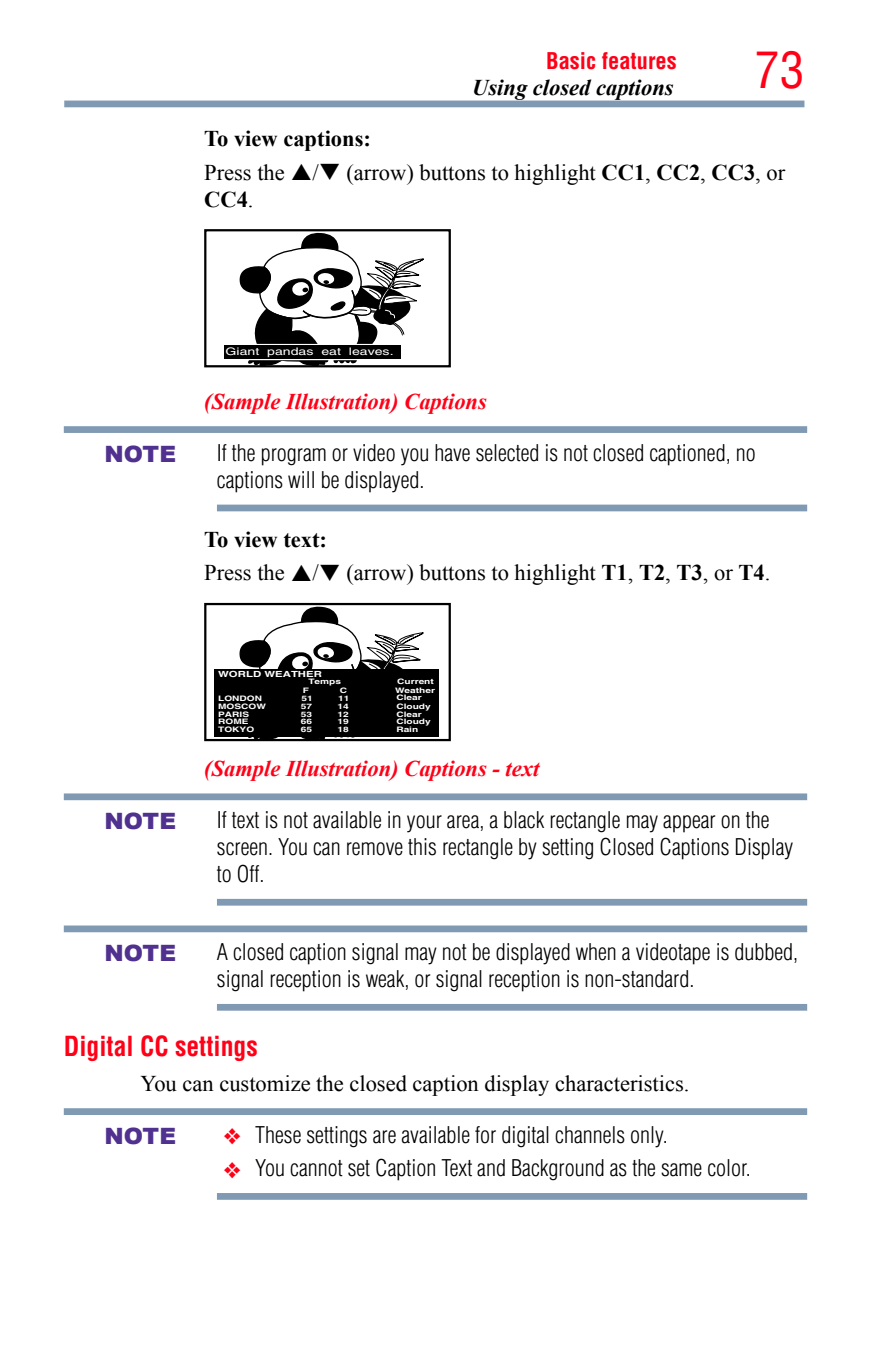
<style>
.page{position:relative;width:871px;height:1357px;background:#fff}
.page>*{position:absolute;margin:0;border:0;box-sizing:border-box;transform-origin:0 0}
.t1{font:condensed 49.5px "Helvetica";color:#ff0017}
.t2{font:700 condensed 27px "Helvetica LT Std";color:#ff0017;scale:.95 1}
.t3{font:300 condensed 22.5px/27px "Helvetica LT Std";color:#000}
.t4{font:22.5px/33.3px "Times New Roman";color:#000}
.t5{font:italic 700 22.5px "Times New Roman";color:#ff0017}
.t6{font:italic 700 22.5px "Times New Roman";color:#000}
.t7{font:900 22.5px "Arial";color:#51318f}
.t8{font:700 condensed 22.5px "Helvetica";color:#ff0017}
.t9{font:700 22.5px "Times New Roman";color:#000}
.t10{font:10.35px "Helvetica";color:#fff;scale:1.36 1}
.t11{font:700 8.55px "Helvetica";color:#fff;scale:1.35 1}
.t12{font:700 7.42px/7.6px "Helvetica";color:#fff;scale:1.35 1}
.s1{font-weight:700}
.s2{font-weight:400}
.s3{color:#ff0017}
</style>
<div class="page">
<div style="left:64px;top:101px;width:740px;height:6px;background:#809ab3"></div>
<div style="left:64px;top:426px;width:743px;height:7px;background:#809ab3"></div>
<div style="left:217px;top:504px;width:590px;height:7px;background:#809ab3"></div>
<div style="left:64px;top:793px;width:743px;height:7px;background:#809ab3"></div>
<div style="left:217px;top:899px;width:590px;height:6px;background:#809ab3"></div>
<div style="left:64px;top:925px;width:743px;height:7px;background:#809ab3"></div>
<div style="left:217px;top:1004px;width:590px;height:6px;background:#809ab3"></div>
<div style="left:64px;top:1108px;width:743px;height:7px;background:#809ab3"></div>
<div style="left:217px;top:1193px;width:590px;height:6px;background:#809ab3"></div>
<div style="left:224px;top:345px;width:176px;height:14px;background:#000"></div>
<svg style="left:239px;top:232px;width:185px;height:132px"></svg>
<div style="left:204px;top:229px;width:247px;height:138px;border:2px solid #000"></div>
<svg style="left:239px;top:606px;width:185px;height:132px"></svg>
<div style="left:215px;top:669px;width:224px;height:68px;background:#000"></div>
<div style="left:204px;top:603px;width:247px;height:138px;border:2px solid #000"></div>
<p class="t8" style="left:546px;top:47px;width:132px">Basic features</p>
<h1 class="t1" style="left:755px;top:39px;width:51px">73</h1>
<p class="t6" style="left:472px;top:72px;width:203px">Using closed captions</p>
<p class="t4" style="left:204px;top:122px;width:582px"><span class="s1">To view captions:<br></span>Press the /❑ (arrow) buttons to highlight <span class="s1">CC1</span>, <span class="s1">CC2</span>, <span class="s1">CC3</span>, or</p>
<p class="t9" style="left:204px;top:184px;width:51px">CC4<span class="s2">.</span></p>
<p class="t10" style="left:226px;top:346px;width:125px">Giant pandas eat leaves.</p>
<p class="t5" style="left:204px;top:385px;width:284px">(Sample Illustration) Captions</p>
<p class="t7" style="left:105px;top:437px;width:73px">NOTE</p>
<p class="t3" style="left:217px;top:439px;width:540px">If the program or video you have selected is not closed captioned, no captions will be displayed.</p>
<p class="t4" style="left:204px;top:522px;width:567px"><span class="s1">To view text:<br></span>Press the /❑ (arrow) buttons to highlight <span class="s1">T1</span>, <span class="s1">T2</span>, <span class="s1">T3</span>, or <span class="s1">T4</span>.</p>
<p class="t11" style="left:218px;top:669px;width:78px">WORLD WEATHER</p>
<p class="t12" style="left:308px;top:677px;width:26px">Temps</p>
<p class="t12" style="left:397px;top:677px;width:29px">Current</p>
<p class="t12" style="left:303px;top:686px;width:6px">F</p>
<p class="t12" style="left:340px;top:686px;width:7px">C</p>
<p class="t12" style="left:395px;top:686px;width:31px">Weather</p>
<p class="t12" style="left:218px;top:694px;width:34px">LONDON</p>
<p class="t12" style="left:301px;top:694px;width:10px">51</p>
<p class="t12" style="left:338px;top:694px;width:10px">11</p>
<p class="t12" style="left:218px;top:702px;width:37px">MOSCOW<br>PARIS<br>ROME<br>TOKYO</p>
<p class="t12" style="left:301px;top:702px;width:10px">57</p>
<p class="t12" style="left:337px;top:702px;width:10px">14</p>
<p class="t12" style="left:396px;top:693px;width:20px">Clear</p>
<p class="t12" style="left:396px;top:702px;width:27px">Cloudy<br>Clear<br>Cloudy<br>Rain</p>
<p class="t12" style="left:301px;top:710px;width:10px">53</p>
<p class="t12" style="left:337px;top:710px;width:10px">12</p>
<p class="t12" style="left:301px;top:718px;width:10px">66</p>
<p class="t12" style="left:337px;top:718px;width:10px">19</p>
<p class="t12" style="left:301px;top:725px;width:10px">65</p>
<p class="t12" style="left:337px;top:725px;width:10px">18</p>
<p class="t5" style="left:204px;top:752px;width:337px">(Sample Illustration) Captions - text</p>
<p class="t7" style="left:105px;top:804px;width:73px">NOTE</p>
<p class="t3" style="left:217px;top:806px;width:578px">If text is not available in your area, a black rectangle may appear on the screen. You can remove this rectangle by setting Closed Captions Display to Off.</p>
<p class="t7" style="left:105px;top:936px;width:73px">NOTE</p>
<p class="t3" style="left:217px;top:938px;width:582px">A closed caption signal may not be displayed when a videotape is dubbed, signal reception is weak, or signal reception is non-standard.</p>
<p class="t2" style="left:64px;top:1029px;width:206px">Digital CC settings</p>
<p class="t4" style="left:140px;top:1066px;width:550px">You can customize the closed caption display characteristics.</p>
<p class="t7" style="left:105px;top:1119px;width:73px">NOTE</p>
<p class="t3" style="left:223px;top:1121px;width:446px"><span class="s3">❖</span> These settings are available for digital channels only.</p>
<p class="t3" style="left:223px;top:1154px;width:529px"><span class="s3">❖</span> You cannot set Caption Text and Background as the same color.</p>
</div>
